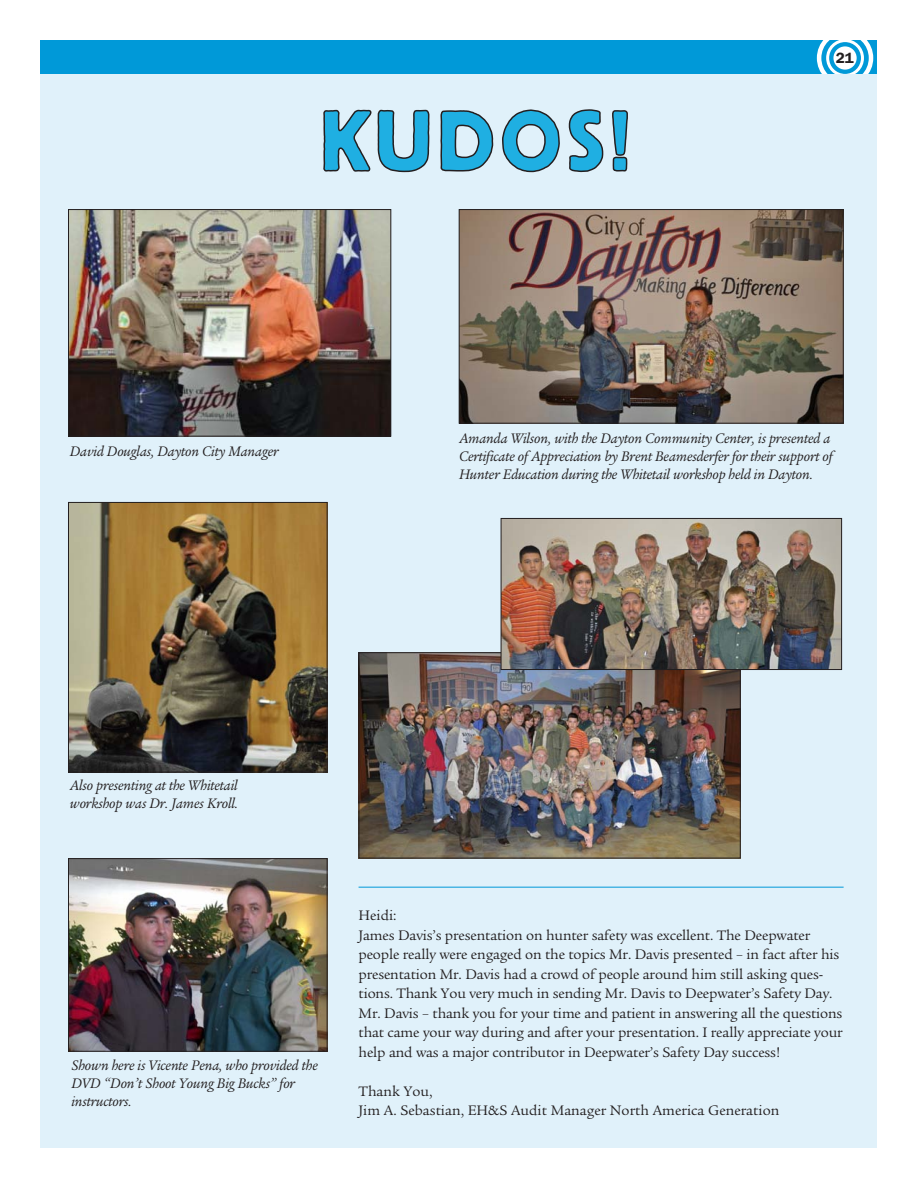
<style>
.page{position:relative;width:918px;height:1188px;background:#fff}
.page>*{position:absolute;margin:0;border:0;box-sizing:border-box;transform-origin:0 0}
.t1{font:85.2px "Block BE";letter-spacing:.07em;color:#1fafe2}
.t2{font:15px/19.5px "Legacy Serif";letter-spacing:-.01em;color:#231f20}
.t3{font:italic 15px/18px "Legacy Serif";letter-spacing:-.01em;color:#231f20}
.t4{font:600 15px "Franklin Gothic";color:#231f20}
</style>
<div class="page">
<div style="left:40px;top:40px;width:838px;height:34px;background:#0099d8"></div>
<div style="left:817px;top:30px;width:56px;height:56px;border:4px solid #fff;border-radius:50%"></div>
<div style="left:826px;top:39px;width:38px;height:38px;border:3px solid #fff;border-radius:50%"></div>
<div style="left:833px;top:46px;width:24px;height:24px;background:#fff;border-radius:50%"></div>
<div style="left:40px;top:74px;width:838px;height:1074px;background:#e0f1fa"></div>
<svg style="left:323px;top:109px;width:107px;height:64px"></svg>
<svg style="left:440px;top:110px;width:54px;height:62px"></svg>
<svg style="left:502px;top:109px;width:58px;height:64px"></svg>
<svg style="left:568px;top:109px;width:36px;height:64px"></svg>
<svg style="left:612px;top:110px;width:16px;height:62px"></svg>
<img style="left:70px;top:211px;width:319px;height:223px">
<div style="left:68px;top:209px;width:323px;height:227px;border:1px solid #231f20"></div>
<img style="left:70px;top:504px;width:255px;height:266px">
<div style="left:68px;top:502px;width:259px;height:270px;border:1px solid #231f20"></div>
<img style="left:70px;top:860px;width:255px;height:189px">
<div style="left:68px;top:858px;width:259px;height:193px;border:1px solid #231f20"></div>
<img style="left:461px;top:211px;width:380px;height:210px">
<div style="left:459px;top:209px;width:384px;height:214px;border:1px solid #231f20"></div>
<img style="left:361px;top:654px;width:378px;height:202px">
<div style="left:359px;top:652px;width:382px;height:206px;border:1px solid #231f20"></div>
<img style="left:503px;top:520px;width:337px;height:148px">
<div style="left:501px;top:518px;width:341px;height:152px;border:1px solid #231f20"></div>
<hr style="left:359px;top:887px;width:485px;height:1px;background:#0099d8">
<p class="t1" style="left:321px;top:93px;width:312px">KUDOS!</p>
<p class="t4" style="left:836px;top:49px;width:19px">21</p>
<p class="t3" style="left:70px;top:442px;width:210px">David Douglas, Dayton City Manager</p>
<p class="t3" style="left:459px;top:430px;width:375px">Amanda Wilson, with the Dayton Community Center, is presented a<br>Certificate of Appreciation by Brent Beamesderfer for their support of<br>Hunter Education during the Whitetail workshop held in Dayton.</p>
<p class="t3" style="left:70px;top:777px;width:170px">Also presenting at the Whitetail workshop was Dr. James Kroll.</p>
<p class="t3" style="left:71px;top:1056px;width:248px">Shown here is Vicente Pena, who provided the<br>DVD “Don’t Shoot Young Big Bucks” for instructors.</p>
<p class="t2" style="left:359px;top:906px;width:40px">Heidi:</p>
<p class="t2" style="left:359px;top:925px;width:486px">James Davis’s presentation on hunter safety was excellent. The Deepwater people really were engaged on the topics Mr. Davis presented – in fact after his presentation Mr. Davis had a crowd of people around him still asking ques&shy;tions. Thank You very much in sending Mr. Davis to Deepwater’s Safety Day.<br>Mr. Davis – thank you for your time and patient in answering all the questions that came your way during and after your presentation. I really appreciate your help and was a major contributor in Deepwater’s Safety Day success!</p>
<p class="t2" style="left:359px;top:1081px;width:75px">Thank You,</p>
<p class="t2" style="left:359px;top:1101px;width:422px">Jim A. Sebastian, EH&amp;S Audit Manager North America Generation</p>
</div>
